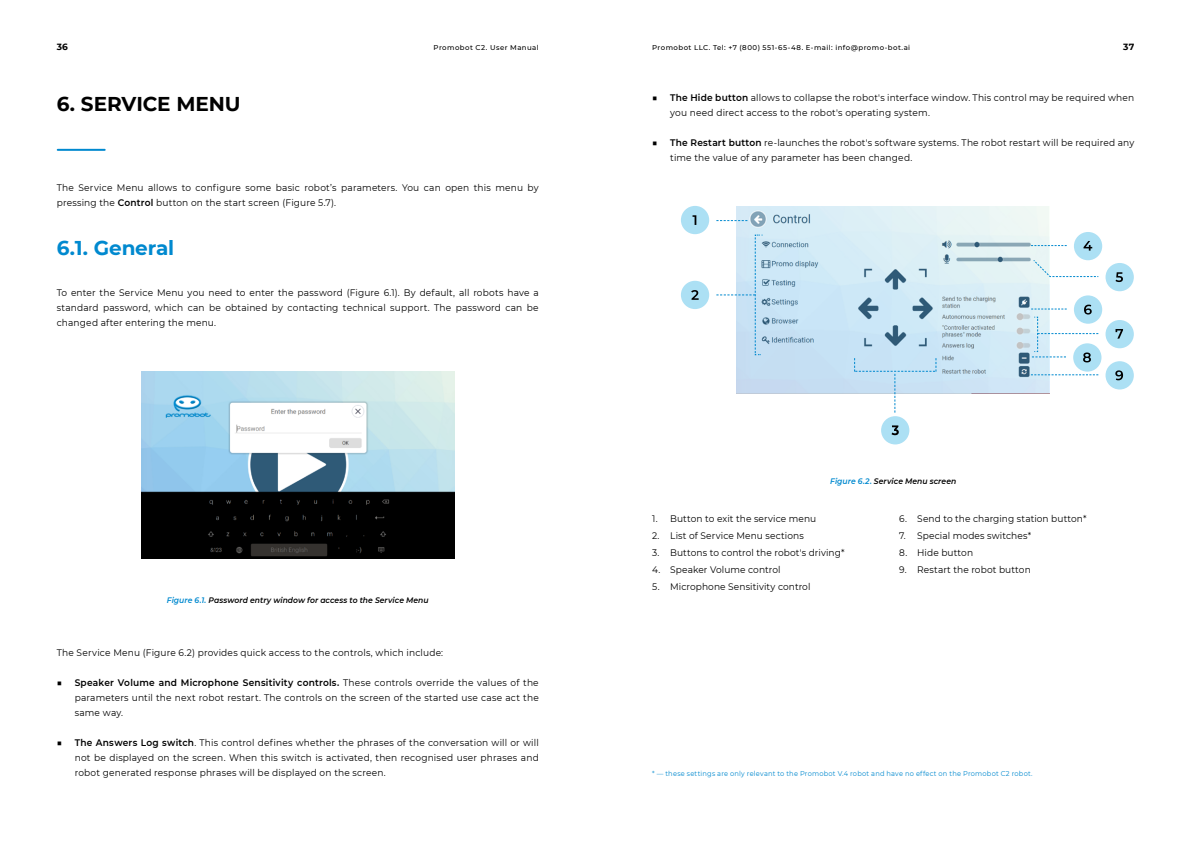
<style>
.page{position:relative;width:1191px;height:842px;background:#fff}
.page>*{position:absolute;margin:0;border:0;box-sizing:border-box;transform-origin:0 0}
.t1{font:700 20px "Montserrat";letter-spacing:-.005em;color:#000}
.t2{font:700 20px "Montserrat";letter-spacing:-.01em;color:#0089cf}
.t3{font:9.5px/15px "Montserrat";letter-spacing:.015em;color:#000;scale:.95 1}
.t4{font:700 9px "Montserrat";color:#000}
.t5{font:italic 600 8px "Montserrat";letter-spacing:.005em;color:#000;scale:.95 1}
.t6{font:7px "Montserrat";letter-spacing:.035em;color:#0089cf;scale:.95 1}
.t7{font:500 7px "Montserrat";letter-spacing:.065em;color:#000}
.s1{font-weight:600}
.s2{color:#0089cf}
.s3{font-weight:700}
</style>
<div class="page">
<img style="left:736px;top:207px;width:314px;height:187px">
<hr style="left:58px;top:149px;width:47px;height:2px;background:#0089cf">
<img style="left:141px;top:372px;width:313px;height:186px">
<div style="left:881px;top:416px;width:28px;height:28px;background:#ace0f4;border-radius:50%"></div>
<svg style="left:891px;top:425px;width:7px;height:10px"></svg>
<div style="left:681px;top:206px;width:28px;height:28px;background:#ace0f4;border-radius:50%"></div>
<svg style="left:692px;top:215px;width:4px;height:10px"></svg>
<svg style="left:716px;top:220px;width:31px;height:1px"></svg>
<div style="left:681px;top:281px;width:28px;height:28px;background:#ace0f4;border-radius:50%"></div>
<svg style="left:691px;top:290px;width:7px;height:10px"></svg>
<svg style="left:716px;top:234px;width:46px;height:121px"></svg>
<div style="left:1074px;top:232px;width:28px;height:28px;background:#ace0f4;border-radius:50%"></div>
<svg style="left:1083px;top:241px;width:9px;height:10px"></svg>
<svg style="left:1031px;top:245px;width:35px;height:1px"></svg>
<div style="left:1105px;top:263px;width:28px;height:28px;background:#ace0f4;border-radius:50%"></div>
<svg style="left:1115px;top:272px;width:8px;height:10px"></svg>
<svg style="left:1032px;top:259px;width:67px;height:18px"></svg>
<div style="left:1074px;top:295px;width:28px;height:29px;background:#ace0f4;border-radius:50%"></div>
<div style="left:1105px;top:320px;width:28px;height:28px;background:#ace0f4;border-radius:50%"></div>
<svg style="left:1115px;top:329px;width:8px;height:10px"></svg>
<div style="left:1073px;top:343px;width:28px;height:29px;background:#ace0f4;border-radius:50%"></div>
<svg style="left:1031px;top:305px;width:67px;height:57px"></svg>
<div style="left:1105px;top:361px;width:28px;height:28px;background:#ace0f4;border-radius:50%"></div>
<svg style="left:1115px;top:370px;width:8px;height:10px"></svg>
<svg style="left:1031px;top:374px;width:67px;height:1px"></svg>
<svg style="left:854px;top:358px;width:82px;height:55px"></svg>
<p class="t4" style="left:57px;top:40px;width:13px">36</p>
<p class="t7" style="left:433px;top:43px;width:107px">Promobot C2. User Manual</p>
<p class="t7" style="left:652px;top:43px;width:259px">Promobot LLC. Tel: +7 (800) 551-65-48. E-mail: info@promo-bot.ai</p>
<p class="t4" style="left:1123px;top:40px;width:12px">37</p>
<h1 class="t1" style="left:57px;top:89px;width:185px">6. SERVICE MENU</h1>
<p class="t3" style="left:57px;top:180px;width:509px">The Service Menu allows to configure some basic robot’s parameters. You can open this menu by pressing the <span class="s1">Control</span> button on the start screen (Figure 5.7).</p>
<h1 class="t2" style="left:57px;top:234px;width:119px">6.1. General</h1>
<p class="t3" style="left:57px;top:285px;width:509px;text-align:justify">To enter the Service Menu you need to enter the password (Figure 6.1). By default, all robots have a standard password, which can be obtained by contacting technical support. The password can be changed after entering the menu.</p>
<p class="t5" style="left:167px;top:594px;width:277px"><span class="s2">Figure 6.1.</span> Password entry window for access to the Service Menu</p>
<p class="t3" style="left:57px;top:645px;width:408px">The Service Menu (Figure 6.2) provides quick access to the controls, which include:</p>
<p class="t3" style="left:75px;top:675px;width:490px;text-align:justify;text-indent:-18px"><span class="s3">■</span> <span class="s1">Speaker Volume and Microphone Sensitivity controls.</span> These controls override the values of the parameters until the next robot restart. The controls on the screen of the started use case act the same way.</p>
<p class="t3" style="left:75px;top:735px;width:490px;text-align:justify;text-indent:-18px"><span class="s3">■</span> <span class="s1">The Answers Log switch</span>. This control defines whether the phrases of the conversation will or will not be displayed on the screen. When this switch is activated, then recognised user phrases and robot generated response phrases will be displayed on the screen.</p>
<p class="t3" style="left:670px;top:90px;width:490px;text-indent:-18px"><span class="s3">■</span> <span class="s1">The Hide button</span> allows to collapse the robot's interface window. This control may be required when you need direct access to the robot's operating system.</p>
<p class="t3" style="left:670px;top:135px;width:490px;text-indent:-18px"><span class="s3">■</span> <span class="s1">The Restart button</span> re-launches the robot's software systems. The robot restart will be required any time the value of any parameter has been changed.</p>
<p class="t5" style="left:830px;top:475px;width:134px"><span class="s2">Figure 6.2.</span> Service Menu screen</p>
<p class="t3" style="left:652px;top:510px;width:174px">1. Button to exit the service menu</p>
<p class="t3" style="left:652px;top:527px;width:161px">2. List of Service Menu sections</p>
<p class="t3" style="left:652px;top:544px;width:204px">3. Buttons to control the robot's driving*</p>
<p class="t3" style="left:652px;top:561px;width:137px">4. Speaker Volume control</p>
<p class="t3" style="left:652px;top:578px;width:168px">5. Microphone Sensitivity control</p>
<p class="t3" style="left:899px;top:510px;width:199px">6. Send to the charging station button*</p>
<p class="t3" style="left:899px;top:527px;width:140px">7. Special modes switches*</p>
<p class="t3" style="left:899px;top:544px;width:79px">8. Hide button</p>
<p class="t3" style="left:899px;top:561px;width:140px">9. Restart the robot button</p>
<p class="t6" style="left:652px;top:769px;width:402px">* — these settings are only relevant to the Promobot V.4 robot and have no effect on the Promobot C2 robot.</p>
</div>
